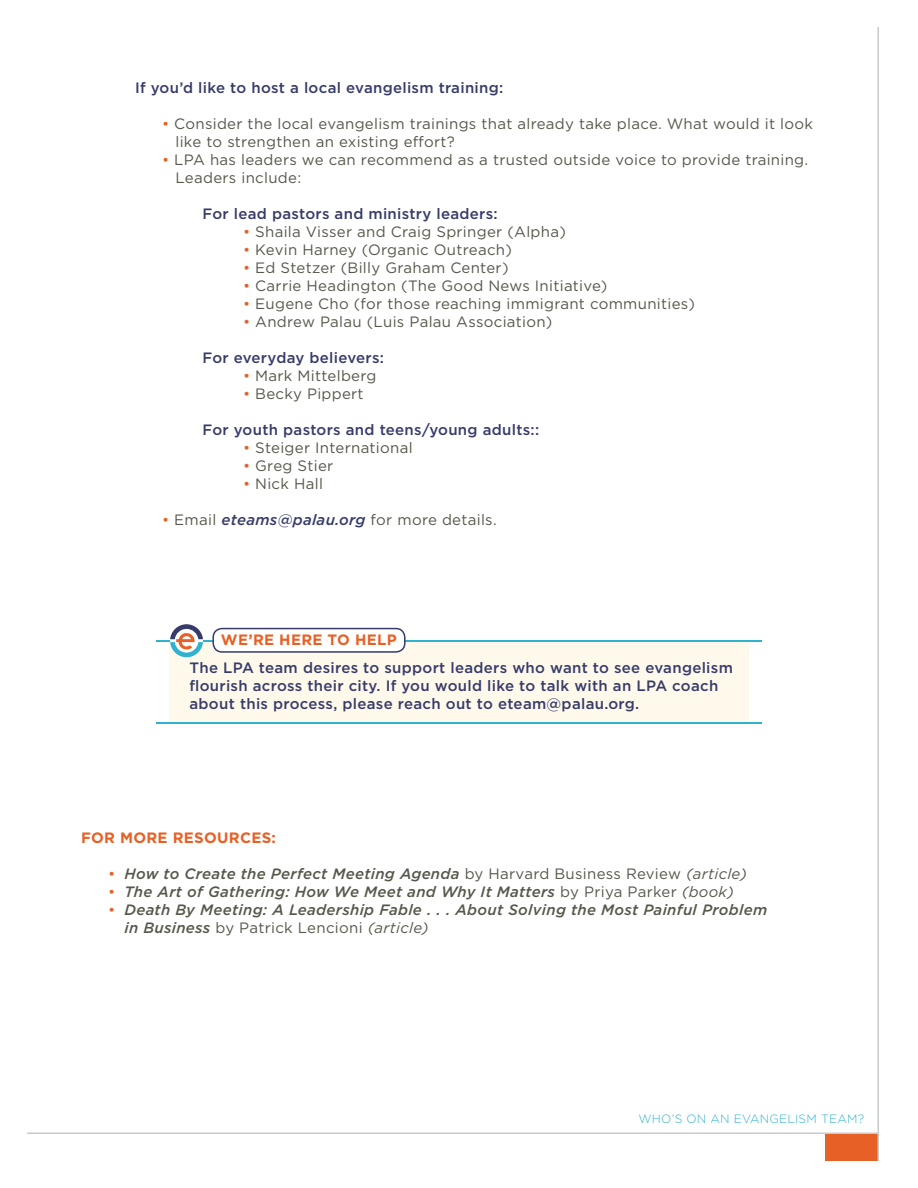
<style>
.page{position:relative;width:918px;height:1188px;background:#fff}
.page>*{position:absolute;margin:0;border:0;box-sizing:border-box;transform-origin:0 0}
.t1{font:15px/18px "Gotham";letter-spacing:.02em;color:#58574b}
.t2{font:500 15px/18px "Gotham";letter-spacing:.02em;color:#363b6b}
.t3{font:italic 500 15px/18px "Gotham";letter-spacing:.02em;color:#58574b}
.t4{font:700 15px "Gotham";letter-spacing:.02em;color:#e76025}
.t5{font:300 12px "Gotham";letter-spacing:.02em;color:#2fb2ce}
.s1{color:#e76025}
.s2{font-weight:500;font-style:italic;color:#363b6b}
.s3{font-weight:400;font-style:normal;color:#e76025}
.s4{font-weight:400;font-style:normal}
.s5{font-weight:400}
</style>
<div class="page">
<div style="left:825px;top:1134px;width:53px;height:27px;background:#e76025"></div>
<hr style="left:27px;top:1132px;width:851px;height:2px;background:#c7c9cb">
<hr style="left:878px;top:27px;width:1px;height:1134px;background:#c7c9cb">
<div style="left:170px;top:641px;width:579px;height:82px;background:#fff9ec"></div>
<hr style="left:156px;top:640px;width:606px;height:2px;background:#2fb2ce">
<hr style="left:156px;top:722px;width:606px;height:2px;background:#2fb2ce">
<div style="left:213px;top:629px;width:192px;height:23px;background:#fff;border-radius:9px"></div>
<div style="left:212px;top:628px;width:194px;height:25px;border:2px solid #363b6b;border-radius:9px"></div>
<svg style="left:170px;top:624px;width:33px;height:33px"></svg>
<p class="t2" style="left:135px;top:79px;width:370px">If you’d like to host a local evangelism training:</p>
<p class="t1" style="left:175px;top:115px;width:639px;text-indent:-13px"><span class="s1">•</span> Consider the local evangelism trainings that already take place. What would it look like to strengthen an existing effort?</p>
<p class="t1" style="left:175px;top:151px;width:634px;text-indent:-13px"><span class="s1">•</span> LPA has leaders we can recommend as a trusted outside voice to provide training.<br>Leaders include:</p>
<p class="t2" style="left:202px;top:205px;width:297px">For lead pastors and ministry leaders:</p>
<p class="t1" style="left:243px;top:223px;width:324px"><span class="s1">•</span> Shaila Visser and Craig Springer (Alpha)</p>
<p class="t1" style="left:243px;top:241px;width:271px"><span class="s1">•</span> Kevin Harney (Organic Outreach)</p>
<p class="t1" style="left:243px;top:259px;width:267px"><span class="s1">•</span> Ed Stetzer (Billy Graham Center)</p>
<p class="t1" style="left:243px;top:277px;width:366px"><span class="s1">•</span> Carrie Headington (The Good News Initiative)</p>
<p class="t1" style="left:243px;top:295px;width:453px"><span class="s1">•</span> Eugene Cho (for those reaching immigrant communities)</p>
<p class="t1" style="left:243px;top:313px;width:311px"><span class="s1">•</span> Andrew Palau (Luis Palau Association)</p>
<p class="t2" style="left:202px;top:349px;width:183px">For everyday believers:</p>
<p class="t1" style="left:243px;top:367px;width:135px"><span class="s1">•</span> Mark Mittelberg</p>
<p class="t1" style="left:243px;top:385px;width:122px"><span class="s1">•</span> Becky Pippert</p>
<p class="t2" style="left:202px;top:421px;width:338px">For youth pastors and teens/young adults::</p>
<p class="t1" style="left:243px;top:439px;width:171px"><span class="s1">•</span> Steiger International</p>
<p class="t1" style="left:243px;top:457px;width:92px"><span class="s1">•</span> Greg Stier</p>
<p class="t1" style="left:243px;top:475px;width:82px"><span class="s1">•</span> Nick Hall</p>
<p class="t1" style="left:162px;top:511px;width:336px"><span class="s1">•</span> Email <span class="s2">eteams@palau.org</span> for more details.</p>
<p class="t4" style="left:221px;top:633px;width:177px">WE’RE HERE TO HELP</p>
<p class="t2" style="left:190px;top:660px;width:545px">The LPA team desires to support leaders who want to see evangelism flourish across their city. If you would like to talk with an LPA coach about this process, please reach out to eteam@palau.org.</p>
<p class="t4" style="left:81px;top:831px;width:197px">FOR MORE RESOURCES:</p>
<p class="t3" style="left:108px;top:865px;width:640px"><span class="s3">•</span> How to Create the Perfect Meeting Agenda <span class="s4">by Harvard Business Review</span> <span class="s5">(article)</span></p>
<p class="t3" style="left:108px;top:883px;width:627px"><span class="s3">•</span> The Art of Gathering: How We Meet and Why It Matters <span class="s4">by Priya Parker</span> <span class="s5">(book)</span></p>
<p class="t3" style="left:125px;top:901px;width:644px;text-indent:-17px"><span class="s3">•</span> Death By Meeting: A Leadership Fable . . . About Solving the Most Painful Problem in Business <span class="s4">by Patrick Lencioni</span> <span class="s5">(article)</span></p>
<p class="t5" style="left:638px;top:1114px;width:227px">WHO’S ON AN EVANGELISM TEAM?</p>
</div>
